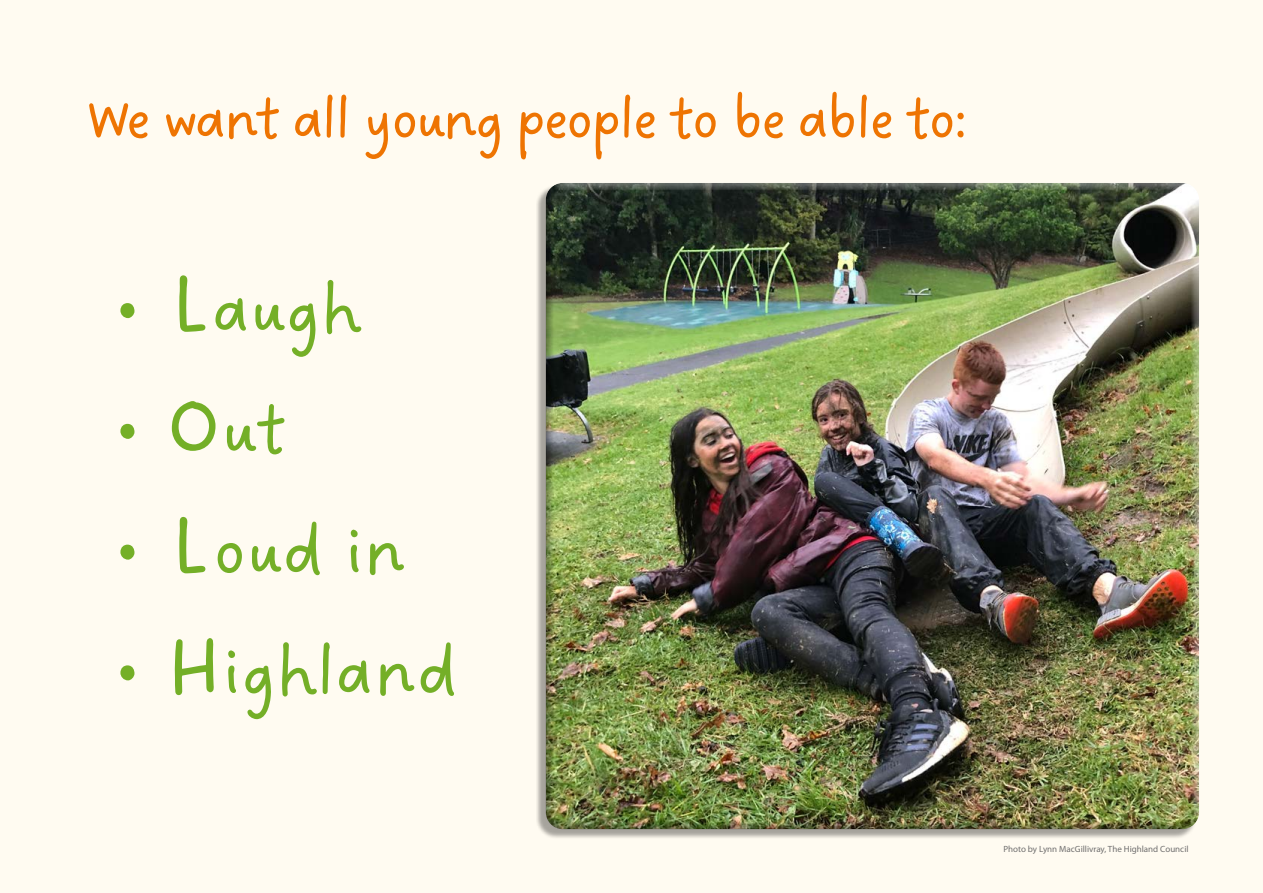
<style>
.page{position:relative;width:1263px;height:893px;background:#fffbf1}
.page>*{position:absolute;margin:0;border:0;box-sizing:border-box;transform-origin:0 0}
.t1{font:90px "Dreaming Outloud Sans";color:#74af27}
.t2{font:72px "Dreaming Outloud Sans";color:#74af27}
.t3{font:60px "Dreaming Outloud Sans";letter-spacing:-.05em;color:#ee7402}
.t4{font:9px "Myriad Pro";color:#706f6f}
.s1{font-size:90px}
.s2{font-size:72px}
</style>
<div class="page">
<div style="left:537px;top:182px;width:662px;height:648px;background:#000;opacity:.75"></div>
<h3 class="t3" style="left:85px;top:84px;width:885px">We want all young people to be able to:</h3>
<h2 class="t2" style="left:112px;top:268px;width:250px"><span class="s1">• L</span>augh</h2>
<h1 class="t1" style="left:112px;top:373px;width:176px">• O<span class="s2">ut</span></h1>
<h2 class="t2" style="left:112px;top:509px;width:296px"><span class="s1">• L</span>oud in</h2>
<h2 class="t2" style="left:112px;top:630px;width:348px"><span class="s1">• H</span>ighland</h2>
<p class="t4" style="left:1003px;top:843px;width:187px">Photo by Lynn MacGillivray, The Highland Council</p>
</div>
